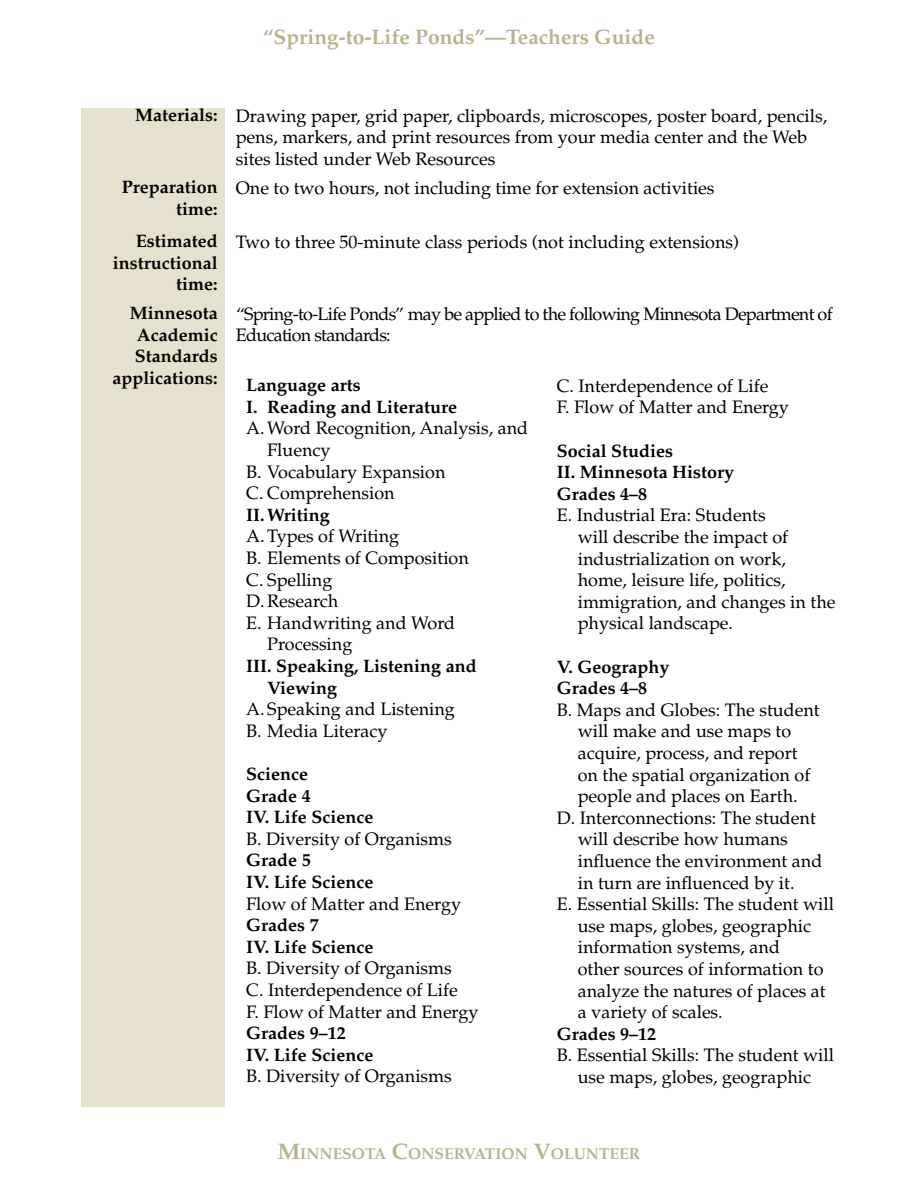
<style>
.page{position:relative;width:918px;height:1188px;background:#fff}
.page>*{position:absolute;margin:0;border:0;box-sizing:border-box;transform-origin:0 0}
.t1{font:700 21px "Palatino";color:#b9b28d}
.t2{font:18px/21.6px "Palatino";color:#000}
.t3{font:700 18px/21.6px "Palatino";color:#000}
.t4{font:18px/21.6px "Palatino";letter-spacing:-.04em;color:#000}
.t5{font:700 15.75px "Palatino";color:#b9b28d}
.s1{font-size:22.5px}
</style>
<div class="page">
<div style="left:81px;top:108px;width:144px;height:999px;background:#e5e1ce"></div>
<p class="t1" style="left:263px;top:24px;width:393px">“Spring-to-Life Ponds”—Teachers Guide</p>
<p class="t3" style="left:135px;top:104px;width:84px">Materials:</p>
<p class="t3" style="left:122px;top:176px;width:97px;text-align:right">Preparation time:</p>
<p class="t3" style="left:113px;top:230px;width:106px;text-align:right">Estimated instructional time:</p>
<p class="t3" style="left:112px;top:302px;width:107px;text-align:right">Minnesota<br>Academic<br>Standards applications:</p>
<p class="t2" style="left:236px;top:105px;width:593px">Drawing paper, grid paper, clipboards, microscopes, poster board, pencils, pens, markers, and print resources from your media center and the Web sites listed under Web Resources</p>
<p class="t2" style="left:236px;top:177px;width:480px">One to two hours, not including time for extension activities</p>
<p class="t2" style="left:236px;top:231px;width:505px">Two to three 50-minute class periods (not including extensions)</p>
<p class="t4" style="left:236px;top:303px;width:598px">“Spring-to-Life Ponds” may be applied to the following Minnesota Department of<br>Education standards:</p>
<p class="t3" style="left:246px;top:374px;width:212px">Language arts<br>I. Reading and Literature</p>
<p class="t2" style="left:246px;top:418px;width:283px">A.Word Recognition, Analysis, and</p>
<p class="t2" style="left:267px;top:439px;width:65px">Fluency</p>
<p class="t2" style="left:246px;top:461px;width:201px">B. Vocabulary Expansion</p>
<p class="t2" style="left:246px;top:483px;width:150px">C. Comprehension</p>
<p class="t3" style="left:246px;top:504px;width:85px">II.Writing</p>
<p class="t2" style="left:246px;top:526px;width:154px">A.Types of Writing</p>
<p class="t2" style="left:246px;top:547px;width:224px">B. Elements of Composition</p>
<p class="t2" style="left:246px;top:569px;width:88px">C. Spelling</p>
<p class="t2" style="left:246px;top:591px;width:94px">D.Research</p>
<p class="t2" style="left:246px;top:612px;width:210px">E. Handwriting and Word</p>
<p class="t2" style="left:267px;top:634px;width:87px">Processing</p>
<p class="t3" style="left:267px;top:655px;width:211px;text-indent:-21px">III. Speaking, Listening and<br>Viewing</p>
<p class="t2" style="left:246px;top:699px;width:210px">A. Speaking and Listening<br>B. Media Literacy</p>
<p class="t3" style="left:246px;top:763px;width:129px">Science<br>Grade 4<br>IV. Life Science</p>
<p class="t2" style="left:246px;top:828px;width:207px">B. Diversity of Organisms</p>
<p class="t3" style="left:246px;top:850px;width:129px">Grade 5<br>IV. Life Science</p>
<p class="t2" style="left:246px;top:893px;width:216px">Flow of Matter and Energy</p>
<p class="t3" style="left:246px;top:914px;width:129px">Grades 7<br>IV. Life Science</p>
<p class="t2" style="left:246px;top:958px;width:234px">B. Diversity of Organisms<br>C. Interdependence of Life<br>F. Flow of Matter and Energy</p>
<p class="t3" style="left:246px;top:1022px;width:129px">Grades 9–12<br>IV. Life Science</p>
<p class="t2" style="left:246px;top:1066px;width:207px">B. Diversity of Organisms</p>
<p class="t2" style="left:557px;top:375px;width:234px">C. Interdependence of Life<br>F. Flow of Matter and Energy</p>
<p class="t3" style="left:557px;top:440px;width:179px">Social Studies<br>II. Minnesota History<br>Grades 4–8</p>
<p class="t2" style="left:578px;top:505px;width:259px;text-indent:-21px">E. Industrial Era: Students<br>will describe the impact of industrialization on work, home, leisure life, politics, immigration, and changes in the physical landscape.</p>
<p class="t3" style="left:557px;top:656px;width:114px">V. Geography<br>Grades 4–8</p>
<p class="t2" style="left:557px;top:699px;width:264px">B. Maps and Globes: The student</p>
<p class="t2" style="left:578px;top:721px;width:215px">will make and use maps to</p>
<p class="t2" style="left:578px;top:742px;width:221px">acquire, process, and report</p>
<p class="t2" style="left:578px;top:764px;width:234px">on the spatial organization of</p>
<p class="t2" style="left:578px;top:786px;width:221px">people and places on Earth.</p>
<p class="t2" style="left:557px;top:807px;width:261px">D. Interconnections: The student</p>
<p class="t2" style="left:578px;top:829px;width:212px">will describe how humans</p>
<p class="t2" style="left:578px;top:850px;width:246px">influence the environment and</p>
<p class="t2" style="left:578px;top:872px;width:218px">in turn are influenced by it.</p>
<p class="t2" style="left:557px;top:894px;width:279px">E. Essential Skills: The student will</p>
<p class="t2" style="left:578px;top:915px;width:235px">use maps, globes, geographic</p>
<p class="t2" style="left:578px;top:937px;width:204px">information systems, and</p>
<p class="t2" style="left:578px;top:958px;width:247px">other sources of information to</p>
<p class="t2" style="left:578px;top:980px;width:250px">analyze the natures of places at</p>
<p class="t2" style="left:578px;top:1002px;width:146px">a variety of scales.</p>
<p class="t3" style="left:557px;top:1023px;width:101px">Grades 9–12</p>
<p class="t2" style="left:557px;top:1045px;width:279px;text-align:center">B. Essential Skills: The student will use maps, globes, geographic</p>
<p class="t5" style="left:278px;top:1145px;width:364px"><span class="s1">M</span>innesota <span class="s1">C</span>onservation <span class="s1">V</span>olunteer</p>
</div>
